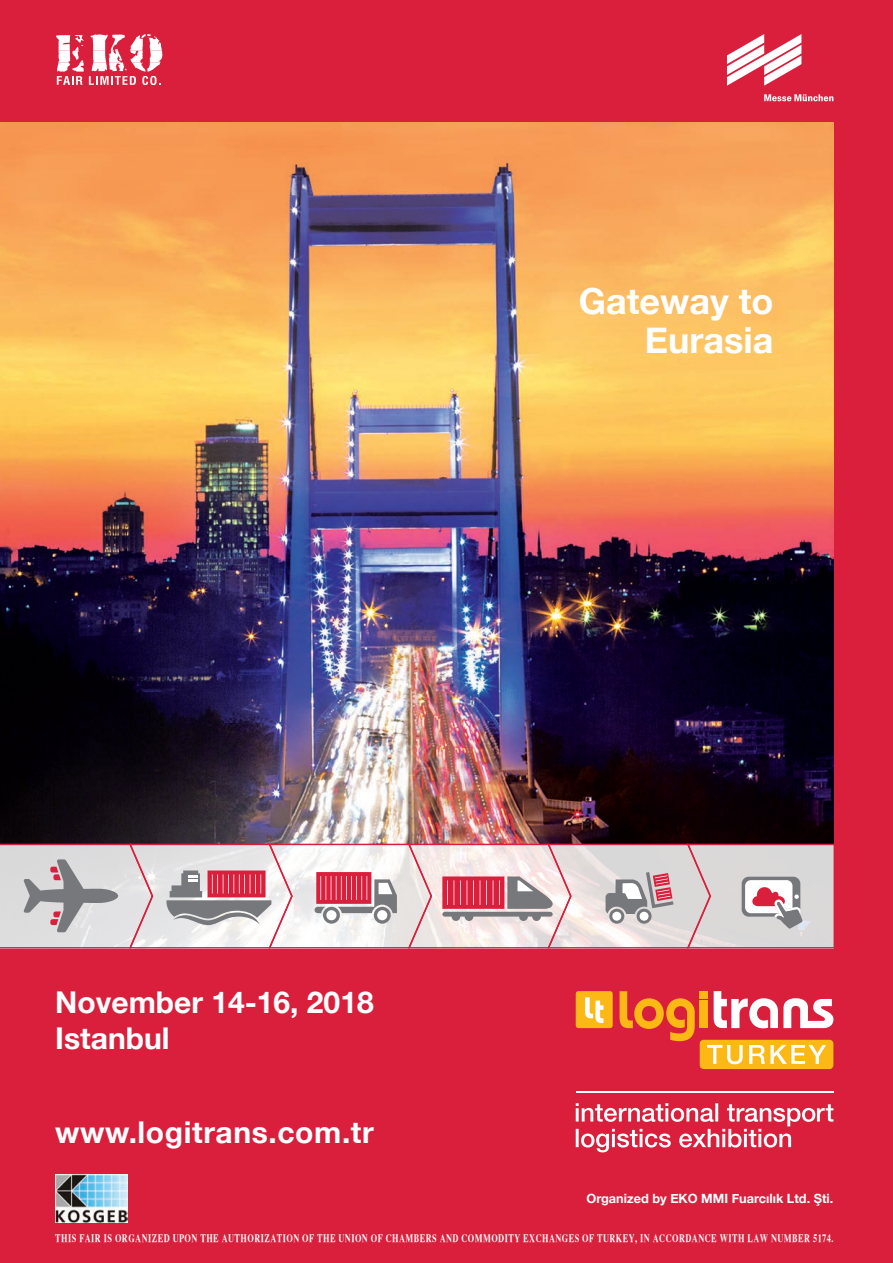
<style>
.page{position:relative;width:893px;height:1263px;background:#da1f3d}
.page>*{position:absolute;margin:0;border:0;box-sizing:border-box;transform-origin:0 0}
.t1{font:700 36px/39px "Helvetica Neue";color:#fff;text-align:right}
.t2{font:700 30px "Helvetica Neue";color:#fff}
.t3{font:700 30px "Helvetica Neue";letter-spacing:.02em;color:#fff}
.t4{font:700 12.75px "Helvetica Neue";color:#fff}
.t5{font:700 11.25px "Times";letter-spacing:.05em;color:#fff;scale:.74 1}
</style>
<div class="page">
<img style="left:0;top:123px;width:833px;height:721px">
<svg style="left:0;top:845px;width:834px;height:103px;background:#dbc8ca"></svg>
<img style="left:55px;top:1175px;width:72px;height:47px">
<svg style="left:56px;top:34px;width:107px;height:51px"></svg>
<svg style="left:727px;top:34px;width:74px;height:52px"></svg>
<svg style="left:764px;top:94px;width:69px;height:7px"></svg>
<div style="left:700px;top:1040px;width:133px;height:29px;background:#fcb814;border-radius:4px"></div>
<div style="left:700px;top:1000px;width:8px;height:28px;background:#fcb814"></div>
<svg style="left:620px;top:991px;width:75px;height:50px"></svg>
<svg style="left:714px;top:991px;width:119px;height:37px"></svg>
<div style="left:576px;top:991px;width:37px;height:37px;background:#fcb814;border-radius:3px"></div>
<svg style="left:585px;top:997px;width:18px;height:26px"></svg>
<svg style="left:576px;top:1103px;width:257px;height:49px"></svg>
<svg style="left:707px;top:1045px;width:119px;height:19px"></svg>
<div style="left:700px;top:991px;width:8px;height:7px;background:#fcb814"></div>
<hr style="left:576px;top:1091px;width:257px;height:1px;background:#fff">
<p class="t1" style="left:579px;top:281px;width:196px">Gateway to<br>Eurasia</p>
<p class="t2" style="left:55px;top:983px;width:320px">November 14-16, 2018</p>
<p class="t2" style="left:55px;top:1019px;width:116px">Istanbul</p>
<p class="t3" style="left:55px;top:1114px;width:320px">www.logitrans.com.tr</p>
<p class="t4" style="left:587px;top:1191px;width:248px">Organized by EKO MMI Fuarcılık Ltd. Şti.</p>
<p class="t5" style="left:55px;top:1231px;width:1053px">THIS FAIR IS ORGANIZED UPON THE AUTHORIZATION OF THE UNION OF CHAMBERS AND COMMODITY EXCHANGES OF TURKEY, IN ACCORDANCE WITH LAW NUMBER 5174.</p>
</div>
